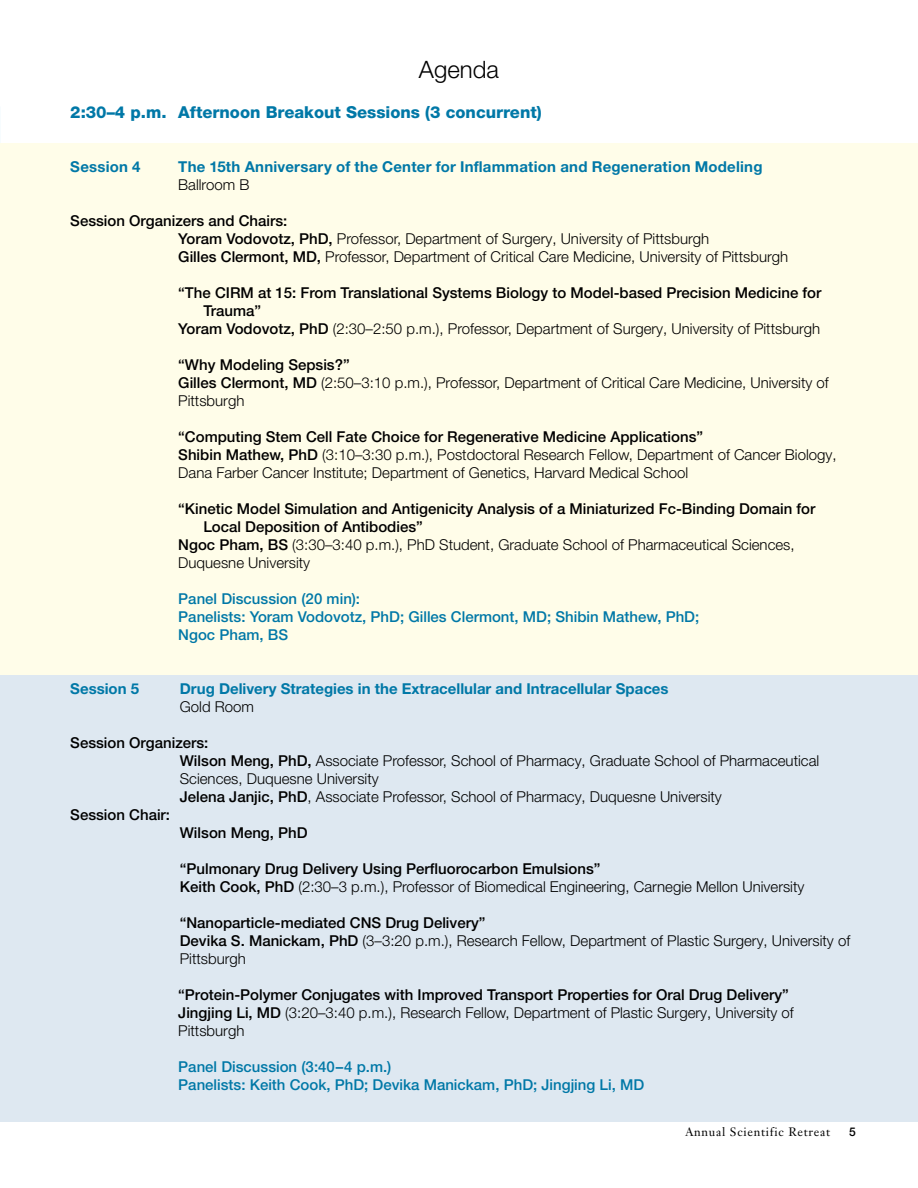
<style>
.page{position:relative;width:918px;height:1188px;background:#fff}
.page>*{position:absolute;margin:0;border:0;box-sizing:border-box;transform-origin:0 0}
.t1{font:300 24px "Helvetica Neue LT Pro";color:#000}
.t2{font:800 16.5px "Helvetica Neue LT Pro";color:#0078a7}
.t3{font:300 15px/18px "Helvetica Neue LT Pro";color:#000}
.t4{font:500 15px/18px "Helvetica Neue LT Pro";color:#000}
.t5{font:500 15px/18px "Helvetica Neue LT Pro";color:#0078a7}
.t6{font:700 15px "Helvetica Neue LT Pro";color:#0078a7}
.t7{font:12px "Janson Text LT Std";letter-spacing:.06em;color:#000}
.t8{font:500 12px "Helvetica Neue LT Pro";color:#000}
.s1{font-weight:500}
.s2{font-weight:300}
</style>
<div class="page">
<div style="left:0;top:675px;width:918px;height:446px;background:#dee8f1"></div>
<div style="left:0;top:144px;width:918px;height:531px;background:#fffde9"></div>
<h1 class="t1" style="left:419px;top:55px;width:82px">Agenda</h1>
<p class="t2" style="left:70px;top:103px;width:473px">2:30–4 p.m. Afternoon Breakout Sessions (3 concurrent)</p>
<p class="t6" style="left:70px;top:158px;width:72px">Session 4</p>
<p class="t6" style="left:178px;top:158px;width:586px">The 15th Anniversary of the Center for Inflammation and Regeneration Modeling</p>
<p class="t3" style="left:178px;top:176px;width:73px">Ballroom B</p>
<p class="t3" style="left:178px;top:212px;width:611px;text-indent:-108px"><span class="s1">Session Organizers and Chairs:<br>Yoram Vodovotz, PhD,</span> Professor, Department of Surgery, University of Pittsburgh<br><span class="s1">Gilles Clermont, MD,</span> Professor, Department of Critical Care Medicine, University of Pittsburgh</p>
<p class="t4" style="left:178px;top:284px;width:645px">“The CIRM at 15: From Translational Systems Biology to Model-based Precision Medicine for</p>
<p class="t4" style="left:203px;top:302px;width:59px">Trauma”</p>
<p class="t3" style="left:178px;top:320px;width:643px"><span class="s1">Yoram Vodovotz, PhD</span> (2:30–2:50 p.m.), Professor, Department of Surgery, University of Pittsburgh</p>
<p class="t3" style="left:178px;top:356px;width:652px"><span class="s1">“Why Modeling Sepsis?”<br>Gilles Clermont, MD</span> (2:50–3:10 p.m.), Professor, Department of Critical Care Medicine, University of<br>Pittsburgh</p>
<p class="t3" style="left:178px;top:428px;width:660px"><span class="s1">“Computing Stem Cell Fate Choice for Regenerative Medicine Applications”<br>Shibin Mathew, PhD</span> (3:10–3:30 p.m.), Postdoctoral Research Fellow, Department of Cancer Biology,<br>Dana Farber Cancer Institute; Department of Genetics, Harvard Medical School</p>
<p class="t4" style="left:178px;top:500px;width:639px">“Kinetic Model Simulation and Antigenicity Analysis of a Miniaturized Fc-Binding Domain for</p>
<p class="t4" style="left:203px;top:518px;width:221px">Local Deposition of Antibodies”</p>
<p class="t3" style="left:178px;top:536px;width:618px"><span class="s1">Ngoc Pham, BS</span> (3:30–3:40 p.m.), PhD Student, Graduate School of Pharmaceutical Sciences,</p>
<p class="t3" style="left:178px;top:554px;width:133px">Duquesne University</p>
<p class="t5" style="left:178px;top:590px;width:523px">Panel Discussion (20 min):<br>Panelists: Yoram Vodovotz, PhD; Gilles Clermont, MD; Shibin Mathew, PhD;<br>Ngoc Pham, BS</p>
<p class="t6" style="left:70px;top:680px;width:70px">Session 5</p>
<p class="t6" style="left:180px;top:680px;width:490px">Drug Delivery Strategies in the Extracellular and Intracellular Spaces</p>
<p class="t3" style="left:180px;top:698px;width:76px">Gold Room</p>
<p class="t4" style="left:70px;top:734px;width:140px">Session Organizers:</p>
<p class="t3" style="left:180px;top:752px;width:641px"><span class="s1">Wilson Meng, PhD,</span> Associate Professor, School of Pharmacy, Graduate School of Pharmaceutical</p>
<p class="t3" style="left:180px;top:770px;width:200px">Sciences, Duquesne University</p>
<p class="t3" style="left:180px;top:788px;width:544px"><span class="s1">Jelena Janjic, PhD</span>, Associate Professor, School of Pharmacy, Duquesne University</p>
<p class="t4" style="left:70px;top:806px;width:101px">Session Chair:</p>
<p class="t4" style="left:180px;top:824px;width:129px">Wilson Meng, PhD</p>
<p class="t3" style="left:180px;top:860px;width:626px"><span class="s1">“Pulmonary Drug Delivery Using Perfluorocarbon Emulsions”<br>Keith Cook, PhD</span> (2:30–3 p.m.), Professor of Biomedical Engineering, Carnegie Mellon University</p>
<p class="t3" style="left:180px;top:914px;width:672px"><span class="s1">“Nanoparticle-mediated CNS Drug Delivery”<br>Devika S. Manickam, PhD</span> (3–3:20 p.m.), Research Fellow, Department of Plastic Surgery, University of<br>Pittsburgh</p>
<p class="t4" style="left:178px;top:986px;width:617px">“Protein-Polymer Conjugates with Improved Transport Properties for Oral Drug Delivery”<br>Jingjing Li, MD <span class="s2">(3:20–3:40 p.m.), Research Fellow, Department of Plastic Surgery, University of<br>Pittsburgh</span></p>
<p class="t5" style="left:178px;top:1058px;width:467px">Panel Discussion (3:40–4 p.m.)<br>Panelists: Keith Cook, PhD; Devika Manickam, PhD; Jingjing Li, MD</p>
<p class="t7" style="left:685px;top:1124px;width:146px">Annual Scientific Retreat</p>
<p class="t8" style="left:849px;top:1125px;width:8px">5</p>
</div>
